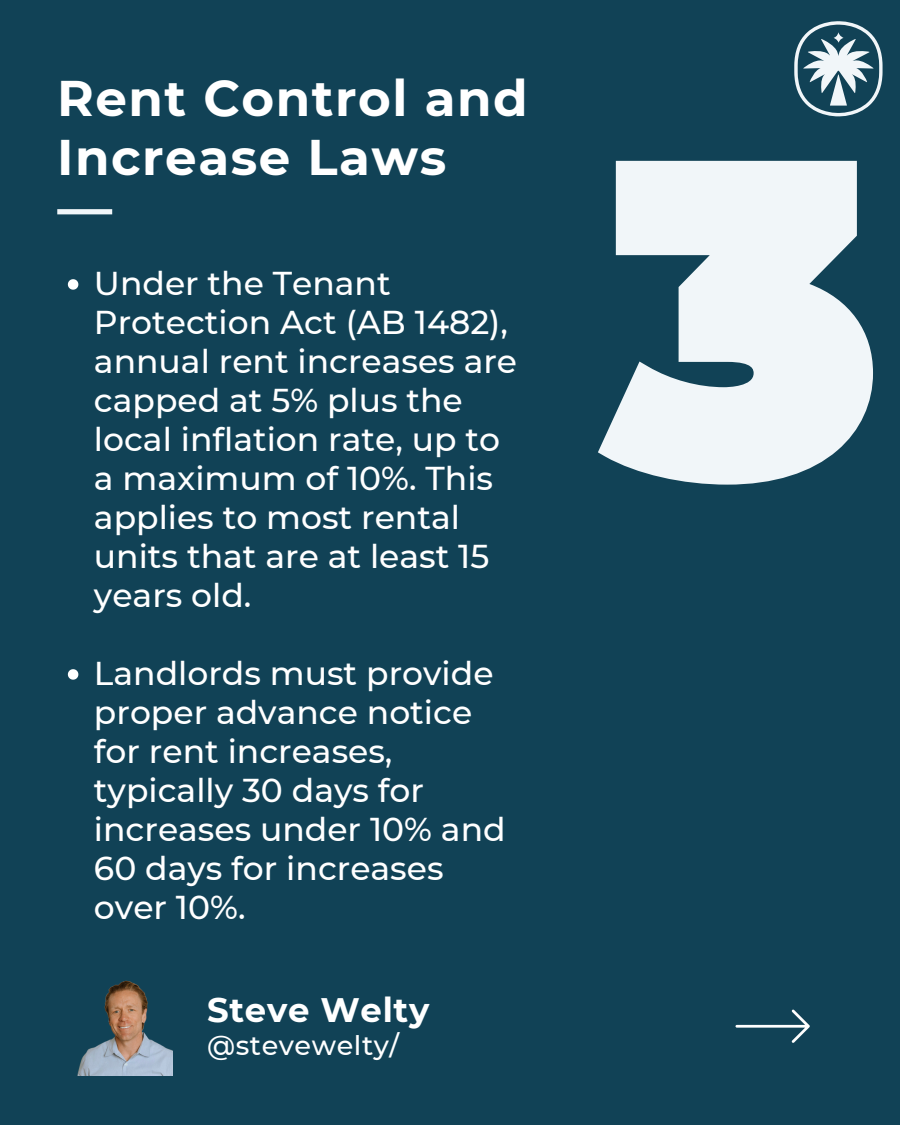
<style>
.page{position:relative;width:900px;height:1125px;background:#114256}
.page>*{position:absolute;margin:0;border:0;box-sizing:border-box;transform-origin:0 0}
.t1{font:700 50px/59.2px "Montserrat";letter-spacing:.03em;color:#fff}
.t2{font:700 34px "Montserrat";letter-spacing:.02em;color:#fff}
.t3{font:500 33px/39px "Montserrat";color:#fff}
.t4{font:500 27.2px "Montserrat";letter-spacing:.02em;color:#fff}
</style>
<div class="page">
<svg style="left:598px;top:161px;width:275px;height:324px;fill:#f1f6f9"></svg>
<svg style="left:68px;top:279px;width:10px;height:11px"></svg>
<svg style="left:68px;top:669px;width:10px;height:11px"></svg>
<div style="left:57px;top:209px;width:55px;height:5px;background:#f1f6f9"></div>
<svg style="left:735px;top:1009px;width:75px;height:34px"></svg>
<svg style="left:794px;top:21px;width:89px;height:96px"></svg>
<img style="left:77px;top:980px;width:96px;height:96px">
<h1 class="t1" style="left:57px;top:69px;width:472px">Rent Control and<br>Increase Laws</h1>
<p class="t3" style="left:94px;top:264px;width:425px">Under the Tenant<br>Protection Act (AB 1482), annual rent increases are capped at 5% plus the local inflation rate, up to a maximum of 10%. This applies to most rental units that are at least 15 years old.</p>
<p class="t3" style="left:94px;top:654px;width:413px">Landlords must provide proper advance notice for rent increases, typically 30 days for increases under 10% and<br>60 days for increases over 10%.</p>
<p class="t2" style="left:207px;top:989px;width:224px">Steve Welty</p>
<p class="t4" style="left:207px;top:1029px;width:193px">@stevewelty/</p>
</div>
